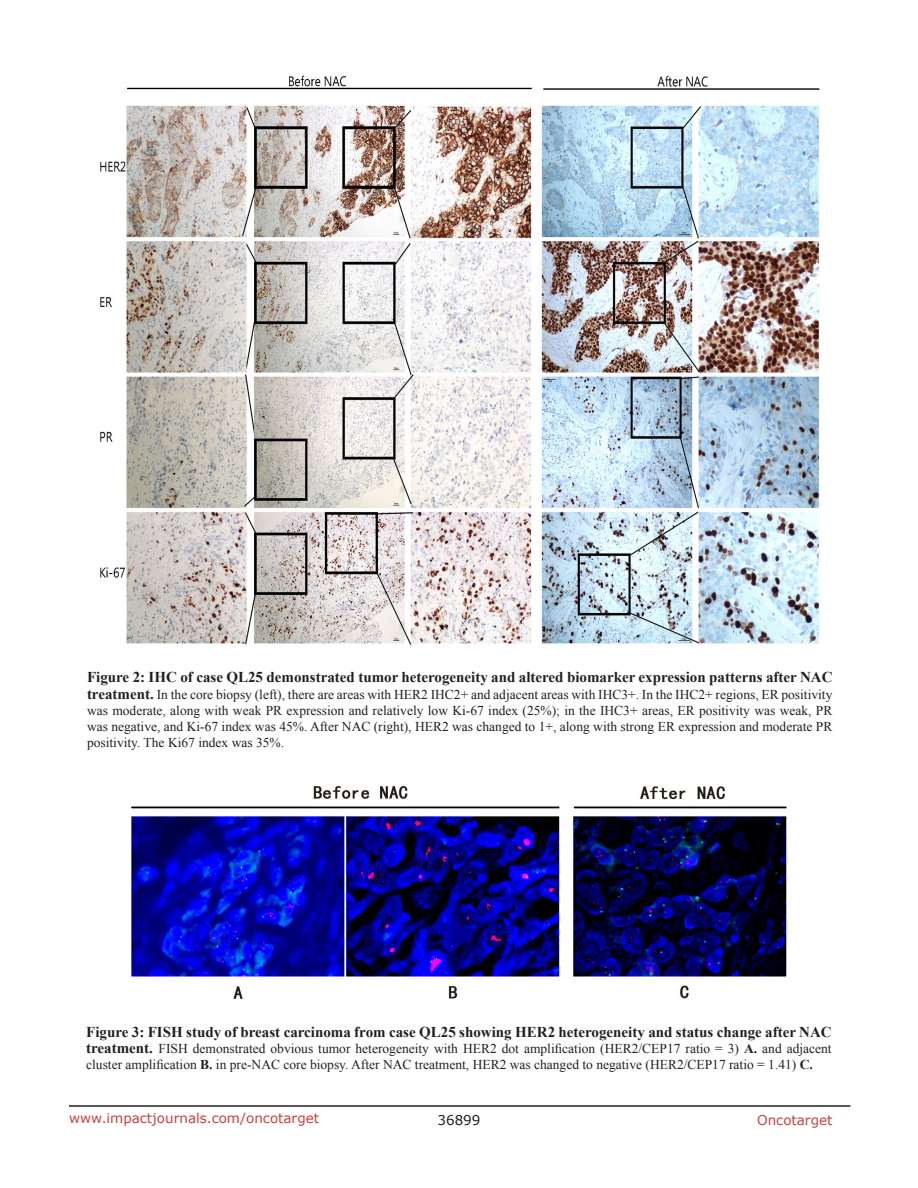
<style>
.page{position:relative;width:918px;height:1188px;background:#fff}
.page>*{position:absolute;margin:0;border:0;box-sizing:border-box;transform-origin:0 0}
.FigureText{font:700 15px "Times New Roman";color:#231f20}
.FigureText-2{font:13.5px/16.2px "Times New Roman";color:#231f20;text-align:justify}
.t1{font:13.5px "Verdana";color:#c24141}
.t2{font:13.5px "Verdana";color:#231f20}
.s1{font-weight:700;font-size:15px}
.s2{font-weight:700}
</style>
<div class="page">
<hr style="left:69px;top:1105px;width:781px;height:2px;background:#231f20">
<img style="left:100px;top:75px;width:720px;height:570px">
<img style="left:131px;top:786px;width:656px;height:213px">
<p class="FigureText" style="left:87px;top:667px;width:747px">Figure 2: IHC of case QL25 demonstrated tumor heterogeneity and altered biomarker expression patterns after NAC</p>
<p class="FigureText-2" style="left:87px;top:686px;width:747px"><span class="s1">treatment.</span> In the core biopsy (left), there are areas with HER2 IHC2+ and adjacent areas with IHC3+. In the IHC2+ regions, ER positivity was moderate, along with weak PR expression and relatively low Ki-67 index (25%); in the IHC3+ areas, ER positivity was weak, PR was negative, and Ki-67 index was 45%. After NAC (right), HER2 was changed to 1+, along with strong ER expression and moderate PR positivity. The Ki67 index was 35%.</p>
<p class="FigureText" style="left:86px;top:1021px;width:747px">Figure 3: FISH study of breast carcinoma from case QL25 showing HER2 heterogeneity and status change after NAC</p>
<p class="FigureText-2" style="left:86px;top:1040px;width:747px"><span class="s1">treatment.</span> FISH demonstrated obvious tumor heterogeneity with HER2 dot amplification (HER2/CEP17 ratio = 3) <span class="s2">A.</span> and adjacent cluster amplification <span class="s2">B.</span> in pre-NAC core biopsy. After NAC treatment, HER2 was changed to negative (HER2/CEP17 ratio = 1.41) <span class="s2">C.</span></p>
<p class="t1" style="left:69px;top:1109px;width:252px">www.impactjournals.com/oncotarget</p>
<p class="t2" style="left:438px;top:1111px;width:44px">36899</p>
<p class="t1" style="left:757px;top:1111px;width:77px">Oncotarget</p>
</div>
